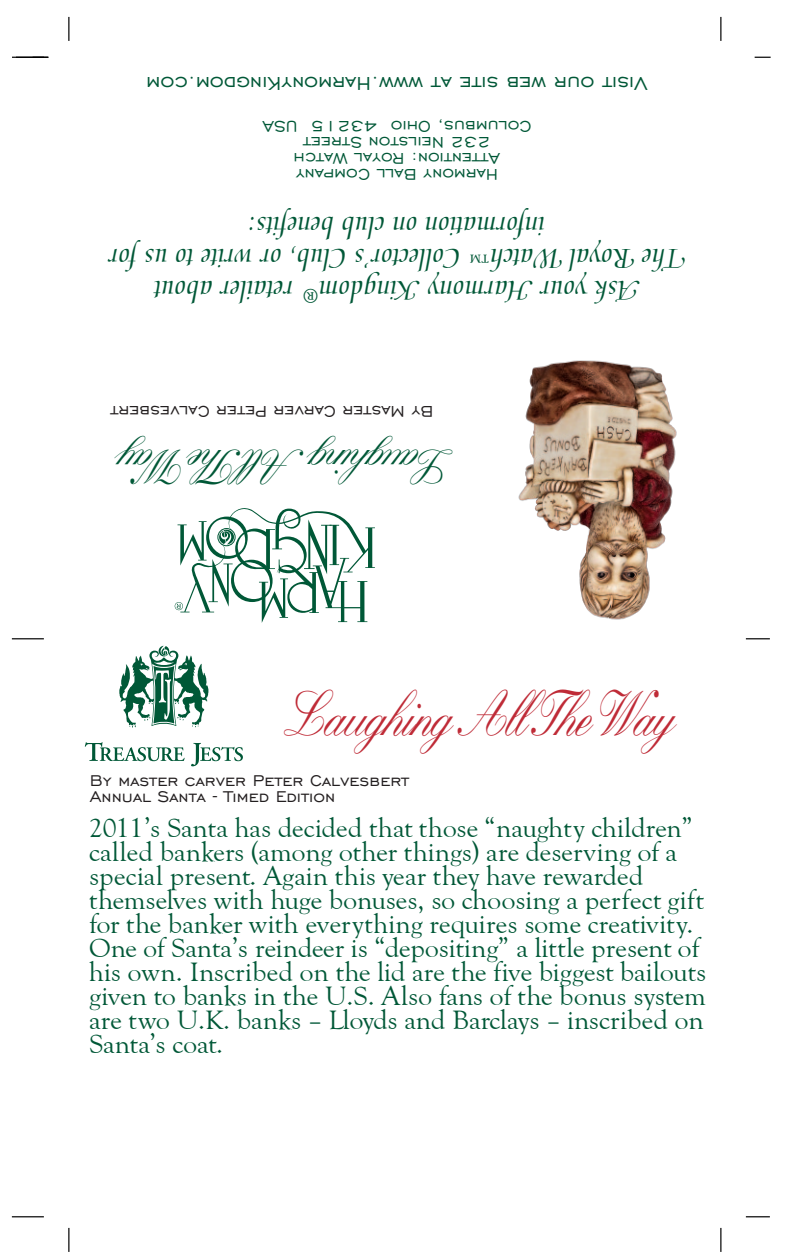
<style>
.page{position:relative;width:792px;height:1260px;background:#fff}
.page>*{position:absolute;margin:0;border:0;box-sizing:border-box;transform-origin:0 0}
.t1{font:500 63.2px "Kuenstler Script";letter-spacing:-.05em;color:#bf2b37;scale:.75 1}
.t2{font:500 48px "Kuenstler Script";letter-spacing:-.05em;color:#005837;scale:.85 1}
.t3{font:30px/32px "Medici Script";color:#005837}
.t4{font:28px/24px "Goudy Old Style";color:#005837}
.t5{font:24px "Engravers Gothic BT";color:#005837}
.t6{font:22px "Medici Script";color:#005837}
.t7{font:20px/16px "Engravers Gothic BT";color:#231f20}
.t8{font:20px/16px "Engravers Gothic BT";color:#005837;text-align:center}
</style>
<div class="page">
<hr style="left:12px;top:638px;width:32px;height:1px;background:#000">
<hr style="left:12px;top:1216px;width:32px;height:1px;background:#000">
<svg style="left:746px;top:638px;width:24px;height:1px"></svg>
<hr style="left:720px;top:17px;width:2px;height:24px;background:#000">
<hr style="left:720px;top:1228px;width:2px;height:24px;background:#000">
<hr style="left:68px;top:17px;width:2px;height:24px;background:#000">
<hr style="left:68px;top:1228px;width:2px;height:24px;background:#000">
<svg style="left:746px;top:1216px;width:24px;height:1px"></svg>
<svg style="left:755px;top:57px;width:16px;height:1px"></svg>
<hr style="left:16px;top:57px;width:32px;height:1px;background:#000">
<hr style="left:12px;top:57px;width:32px;height:1px;background:#000">
<svg style="left:175px;top:508px;width:200px;height:115px"></svg>
<svg style="left:119px;top:646px;width:89px;height:82px"></svg>
<svg style="left:85px;top:742px;width:100px;height:19px"></svg>
<svg style="left:191px;top:743px;width:52px;height:23px"></svg>
<img style="left:518px;top:360px;width:159px;height:260px">
<p class="t5" style="left:647px;top:97px;width:502px;rotate:-180deg">Visit our web site at www.HarmonyKingdom.com</p>
<p class="t8" style="left:532px;top:183px;width:271px;rotate:-180deg">Harmony Ball Company<br>Attention: Royal Watch<br>232 Neilston Street<br>Columbus, Ohio 43215 USA</p>
<p class="t3" style="left:545px;top:274px;width:297px;text-indent:-140px;rotate:-180deg">The Royal Watch<br>information on club benefits:</p>
<p class="t3" style="left:461px;top:306px;width:354px;text-indent:-178px;rotate:-180deg">Ask your Harmony Kingdom<br>Collector’s Club, or write to us for</p>
<p class="t6" style="left:490px;top:268px;width:23px;rotate:-180deg">™</p>
<p class="t3" style="left:294px;top:306px;width:141px;rotate:-180deg">retailer about</p>
<p class="t6" style="left:319px;top:308px;width:19px;rotate:-180deg">®</p>
<p class="t7" style="left:433px;top:420px;width:325px;rotate:-180deg">By Master Carver Peter Calvesbert</p>
<h2 class="t2" style="left:453px;top:494px;width:397px;rotate:-180deg">Laughing All The Way</h2>
<h1 class="t1" style="left:284px;top:676px;width:522px">Laughing All The Way</h1>
<p class="t7" style="left:90px;top:772px;width:321px">By master carver Peter Calvesbert<br>Annual Santa - Timed Edition</p>
<p class="t4" style="left:89px;top:817px;width:619px">2011’s Santa has decided that those “naughty children” called bankers (among other things) are deserving of a special present. Again this year they have rewarded themselves with huge bonuses, so choosing a perfect gift for the banker with everything requires some creativity.<br>One of Santa’s reindeer is “depositing” a little present of his own. Inscribed on the lid are the five biggest bailouts given to banks in the U.S. Also fans of the bonus system are two U.K. banks – Lloyds and Barclays – inscribed on Santa’s coat.</p>
</div>
